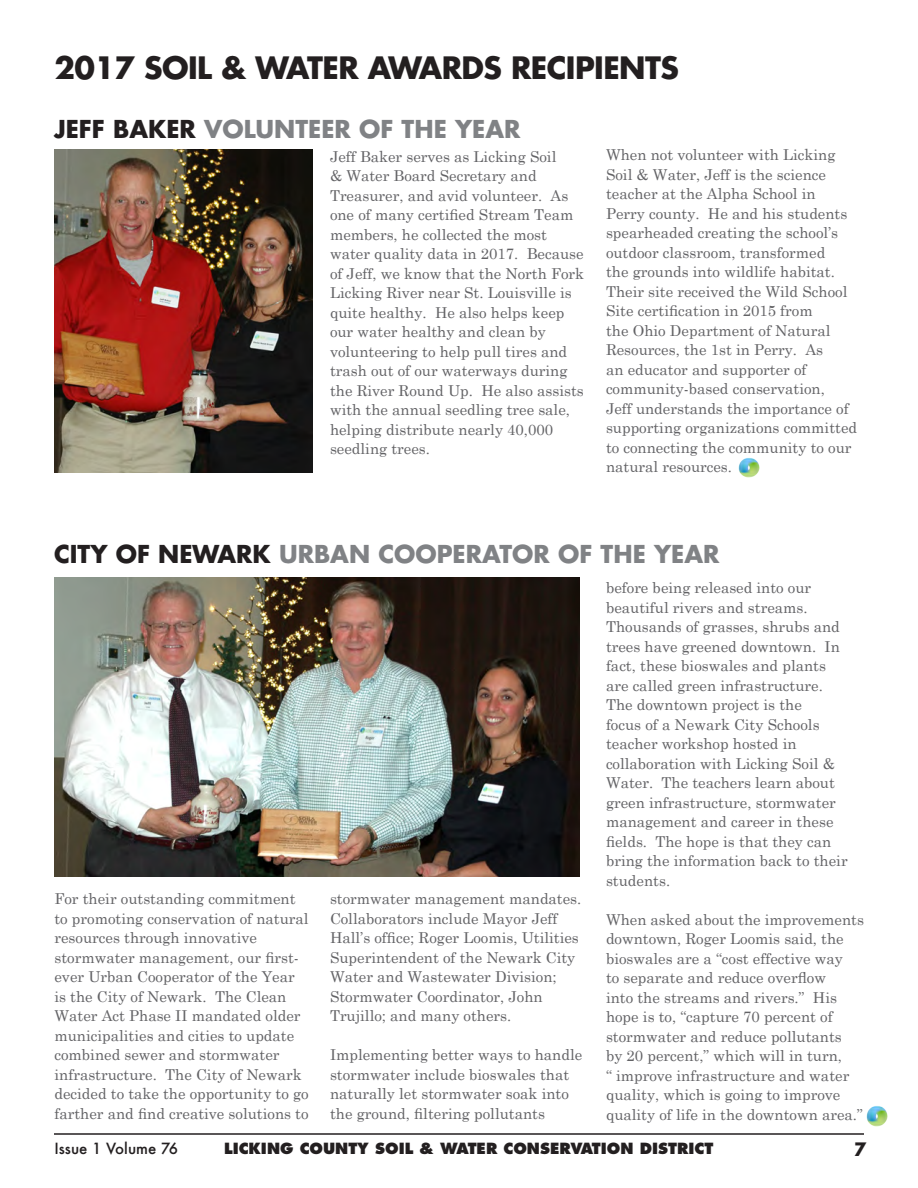
<style>
.page{position:relative;width:918px;height:1188px;background:#fff}
.page>*{position:absolute;margin:0;border:0;box-sizing:border-box;transform-origin:0 0}
.t1{font:700 30px "Futura Std";letter-spacing:-.02em;color:#231f20}
.t2{font:700 24px "Futura Std";color:#808285}
.t3{font:700 18px "Futura Std";color:#231f20}
.t4{font:15px/19.5px "Century Schoolbook";color:#636366}
.t5{font:800 15px "Futura Std";color:#231f20}
.t6{font:500 15px "Futura";color:#231f20}
.s1{color:#231f20}
</style>
<div class="page">
<hr style="left:54px;top:1133px;width:810px;height:2px;background:#231f20">
<img style="left:867px;top:1106px;width:20px;height:20px">
<img style="left:54px;top:149px;width:258px;height:324px">
<img style="left:54px;top:578px;width:526px;height:299px">
<img style="left:739px;top:458px;width:20px;height:20px">
<h1 class="t1" style="left:55px;top:48px;width:626px">2017 SOIL &amp; WATER AWARDS RECIPIENTS</h1>
<h2 class="t2" style="left:54px;top:113px;width:468px"><span class="s1">JEFF BAKER</span> VOLUNTEER OF THE YEAR</h2>
<p class="t4" style="left:330px;top:146px;width:256px">Jeff Baker serves as Licking Soil<br>&amp; Water Board Secretary and<br>Treasurer, and avid volunteer. As one of many certified Stream Team members, he collected the most water quality data in 2017. Because of Jeff, we know that the North Fork<br>Licking River near St. Louisville is quite healthy. He also helps keep our water healthy and clean by volunteering to help pull tires and trash out of our waterways during the River Round Up. He also assists with the annual seedling tree sale, helping distribute nearly 40,000 seedling trees.</p>
<p class="t4" style="left:606px;top:145px;width:253px">When not volunteer with Licking<br>Soil &amp; Water, Jeff is the science teacher at the Alpha School in<br>Perry county. He and his students spearheaded creating the school’s outdoor classroom, transformed<br>the grounds into wildlife habitat.<br>Their site received the Wild School<br>Site certification in 2015 from<br>the Ohio Department of Natural<br>Resources, the 1st in Perry. As<br>an educator and supporter of community-based conservation,<br>Jeff understands the importance of supporting organizations committed to connecting the community to our natural resources.</p>
<h2 class="t2" style="left:54px;top:538px;width:667px"><span class="s1">CITY OF NEWARK</span> URBAN COOPERATOR OF THE YEAR</h2>
<p class="t4" style="left:54px;top:889px;width:256px">For their outstanding commitment to promoting conservation of natural resources through innovative stormwater management, our first&shy;ever Urban Cooperator of the Year is the City of Newark. The Clean Water Act Phase II mandated older municipalities and cities to update combined sewer and stormwater infrastructure. The City of Newark decided to take the opportunity to go farther and find creative solutions to</p>
<p class="t4" style="left:330px;top:889px;width:253px">stormwater management mandates.<br>Collaborators include Mayor Jeff Hall’s office; Roger Loomis, Utilities Superintendent of the Newark City Water and Wastewater Division; Stormwater Coordinator, John Trujillo; and many others.</p>
<p class="t4" style="left:330px;top:1045px;width:254px">Implementing better ways to handle stormwater include bioswales that naturally let stormwater soak into the ground, filtering pollutants</p>
<p class="t4" style="left:606px;top:578px;width:243px">before being released into our beautiful rivers and streams.<br>Thousands of grasses, shrubs and trees have greened downtown. In fact, these bioswales and plants are called green infrastructure.<br>The downtown project is the<br>focus of a Newark City Schools teacher workshop hosted in collaboration with Licking Soil &amp;<br>Water. The teachers learn about green infrastructure, stormwater management and career in these fields. The hope is that they can bring the information back to their students.</p>
<p class="t4" style="left:606px;top:909px;width:259px">When asked about the improvements downtown, Roger Loomis said, the bioswales are a “cost effective way<br>to separate and reduce overflow<br>into the streams and rivers.” His hope is to, “capture 70 percent of stormwater and reduce pollutants<br>by 20 percent,” which will in turn,<br>“ improve infrastructure and water quality, which is going to improve quality of life in the downtown area.”</p>
<p class="t6" style="left:54px;top:1138px;width:125px">Issue 1 Volume 76</p>
<p class="t5" style="left:224px;top:1138px;width:491px">LICKING COUNTY SOIL &amp; WATER CONSERVATION DISTRICT</p>
<p class="t3" style="left:854px;top:1137px;width:14px">7</p>
</div>
